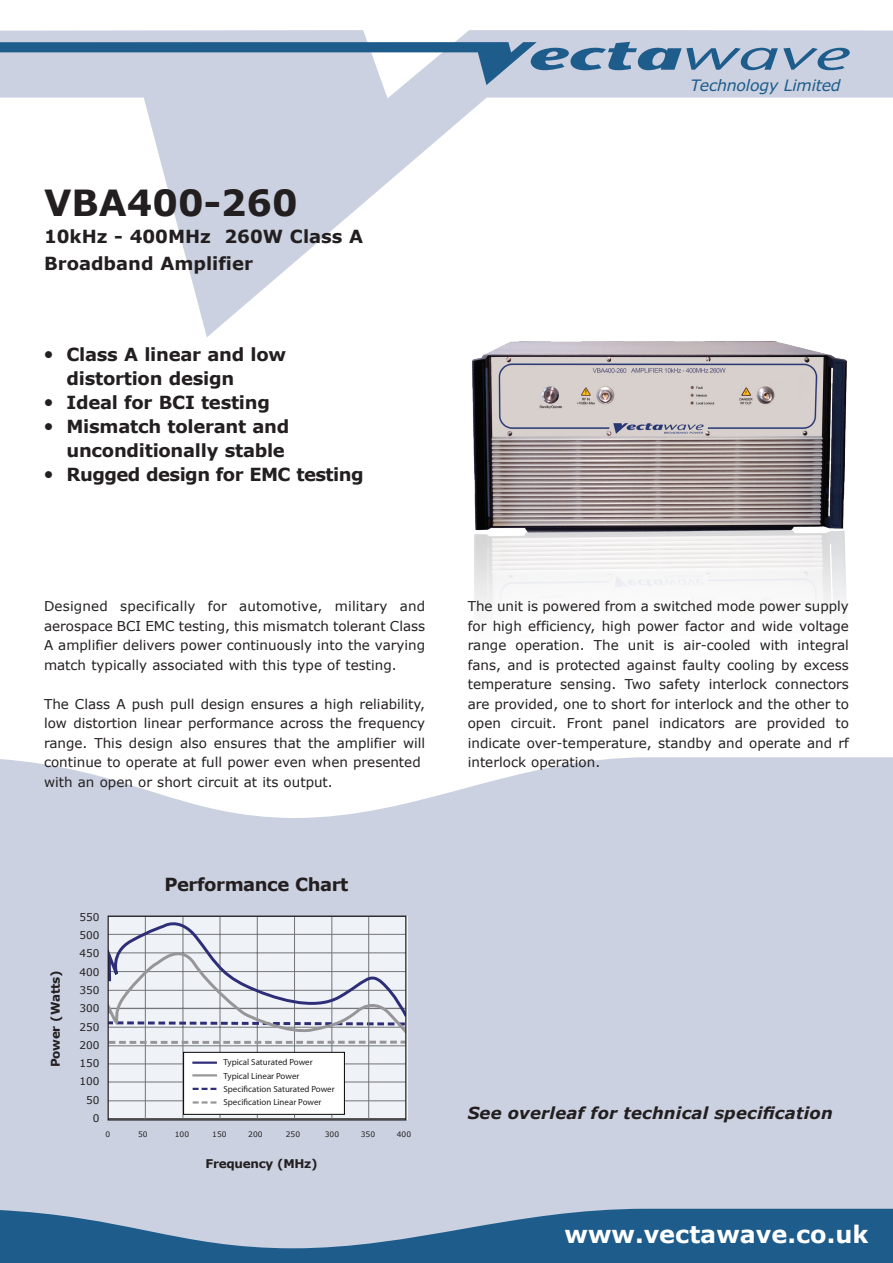
<style>
.page{position:relative;width:893px;height:1263px;background:#fff}
.page>*{position:absolute;margin:0;border:0;box-sizing:border-box;transform-origin:0 0}
.t1{font:700 36px "Verdana";color:#231f20}
.t2{font:700 24px "Verdana";color:#fff}
.t3{font:700 18px/24px "Verdana";letter-spacing:-.015em;color:#231f20}
.t4{font:italic 700 16.5px "Verdana";letter-spacing:.01em;color:#231f20}
.t5{font:italic 15.75px "Verdana";letter-spacing:-.015em;color:#1d5c8b}
.t6{font:13.5px/19.5px "Verdana";color:#231f20;text-align:justify}
.t7{font:700 12px "Verdana";letter-spacing:-.025em;color:#231f20}
.t8{font:10.5px/18.3px "Verdana";color:#231f20;text-align:right}
.t9{font:8.85px/13.4px "Myriad Pro";color:#231f20}
.t10{font:7.5px "Verdana";color:#231f20}
</style>
<div class="page">
<img style="left:472px;top:341px;width:375px;height:271px">
<svg style="left:0;top:30px;width:893px;height:307px"></svg>
<div style="left:0;top:757px;width:893px;height:452px;background:#cbd1e0"></div>
<svg style="left:0;top:1209px;width:893px;height:54px;background:#4b7ba1"></svg>
<svg style="left:0;top:42px;width:850px;height:43px;background:#a0b4cb"></svg>
<div style="left:108px;top:916px;width:300px;height:204px;background:#eff2f6"></div>
<hr style="left:406px;top:916px;width:1px;height:203px;background:#040503">
<hr style="left:183px;top:916px;width:1px;height:203px;background:#727477">
<hr style="left:220px;top:916px;width:1px;height:202px;background:#727477">
<hr style="left:257px;top:916px;width:1px;height:203px;background:#727477">
<hr style="left:145px;top:916px;width:1px;height:202px;background:#727477">
<hr style="left:332px;top:917px;width:1px;height:203px;background:#727477">
<hr style="left:368px;top:916px;width:1px;height:204px;background:#727477">
<hr style="left:294px;top:916px;width:1px;height:203px;background:#727477">
<hr style="left:108px;top:1045px;width:298px;height:1px;background:#727477">
<hr style="left:108px;top:1064px;width:297px;height:1px;background:#727477">
<hr style="left:108px;top:1082px;width:297px;height:1px;background:#727477">
<hr style="left:108px;top:1100px;width:297px;height:1px;background:#727477">
<div style="left:184px;top:1052px;width:160px;height:62px;background:#fff"></div>
<div style="left:183px;top:1052px;width:162px;height:63px;border:1px solid #040503"></div>
<hr style="left:193px;top:1061px;width:23px;height:3px;background:#2e2d77">
<hr style="left:194px;top:1074px;width:22px;height:2px;background:#969699">
<svg style="left:194px;top:1088px;width:23px;height:2px"></svg>
<svg style="left:194px;top:1101px;width:23px;height:2px"></svg>
<svg style="left:110px;top:917px;width:294px;height:128px"></svg>
<div style="left:108px;top:915px;width:298px;height:205px;border:1px solid #231f20"></div>
<h1 class="t1" style="left:44px;top:178px;width:255px">VBA400-260</h1>
<h3 class="t3" style="left:44px;top:223px;width:321px;line-height:27px">10kHz - 400MHz 260W Class A<br>Broadband Amplifier</h3>
<h3 class="t3" style="left:67px;top:342px;width:221px;text-indent:-22px">● Class A linear and low distortion design</h3>
<h3 class="t3" style="left:44px;top:390px;width:227px">● Ideal for BCI testing</h3>
<h3 class="t3" style="left:44px;top:414px;width:247px;text-align:right">● Mismatch tolerant and unconditionally stable</h3>
<h3 class="t3" style="left:44px;top:462px;width:321px">● Rugged design for EMC testing</h3>
<p class="t5" style="left:690px;top:75px;width:152px">Technology Limited</p>
<p class="t6" style="left:44px;top:596px;width:383px">Designed specifically for automotive, military and aerospace BCI EMC testing, this mismatch tolerant Class A amplifier delivers power continuously into the varying match typically associated with this type of testing.</p>
<p class="t6" style="left:44px;top:694px;width:383px;text-align:left">The Class A push pull design ensures a high reliability, low distortion linear performance across the frequency range. This design also ensures that the amplifier will continue to operate at full power even when presented with an open or short circuit at its output.</p>
<p class="t7" style="left:47px;top:1067px;width:98px;rotate:-90deg">Power (Watts)</p>
<p class="t8" style="left:80px;top:908px;width:22px">550<br>500<br>450<br>400<br>350<br>300<br>250<br>200<br>150<br>100<br>50<br>0</p>
<h3 class="t3" style="left:164px;top:872px;width:185px">Performance Chart</h3>
<p class="t9" style="left:223px;top:1055px;width:113px">Typical Saturated Power<br>Typical Linear Power<br>Specification Saturated Power<br>Specification Linear Power</p>
<p class="t10" style="left:106px;top:1129px;width:6px">0</p>
<p class="t10" style="left:138px;top:1129px;width:11px">50</p>
<p class="t10" style="left:175px;top:1129px;width:16px">100</p>
<p class="t10" style="left:212px;top:1129px;width:16px">150</p>
<p class="t10" style="left:248px;top:1129px;width:16px">200</p>
<p class="t10" style="left:286px;top:1129px;width:16px">250</p>
<p class="t10" style="left:325px;top:1129px;width:16px">300</p>
<p class="t10" style="left:361px;top:1129px;width:16px">350</p>
<p class="t10" style="left:397px;top:1129px;width:16px">400</p>
<p class="t7" style="left:206px;top:1155px;width:113px">Frequency (MHz)</p>
<p class="t6" style="left:468px;top:596px;width:383px">The unit is powered from a switched mode power supply for high efficiency, high power factor and wide voltage range operation. The unit is air-cooled with integral fans, and is protected against faulty cooling by excess temperature sensing. Two safety interlock connectors are provided, one to short for interlock and the other to open circuit. Front panel indicators are provided to indicate over-temperature, standby and operate and rf interlock operation.</p>
<p class="t4" style="left:468px;top:1101px;width:366px">See overleaf for technical specification</p>
<h2 class="t2" style="left:564px;top:1217px;width:305px">www.vectawave.co.uk</h2>
</div>
